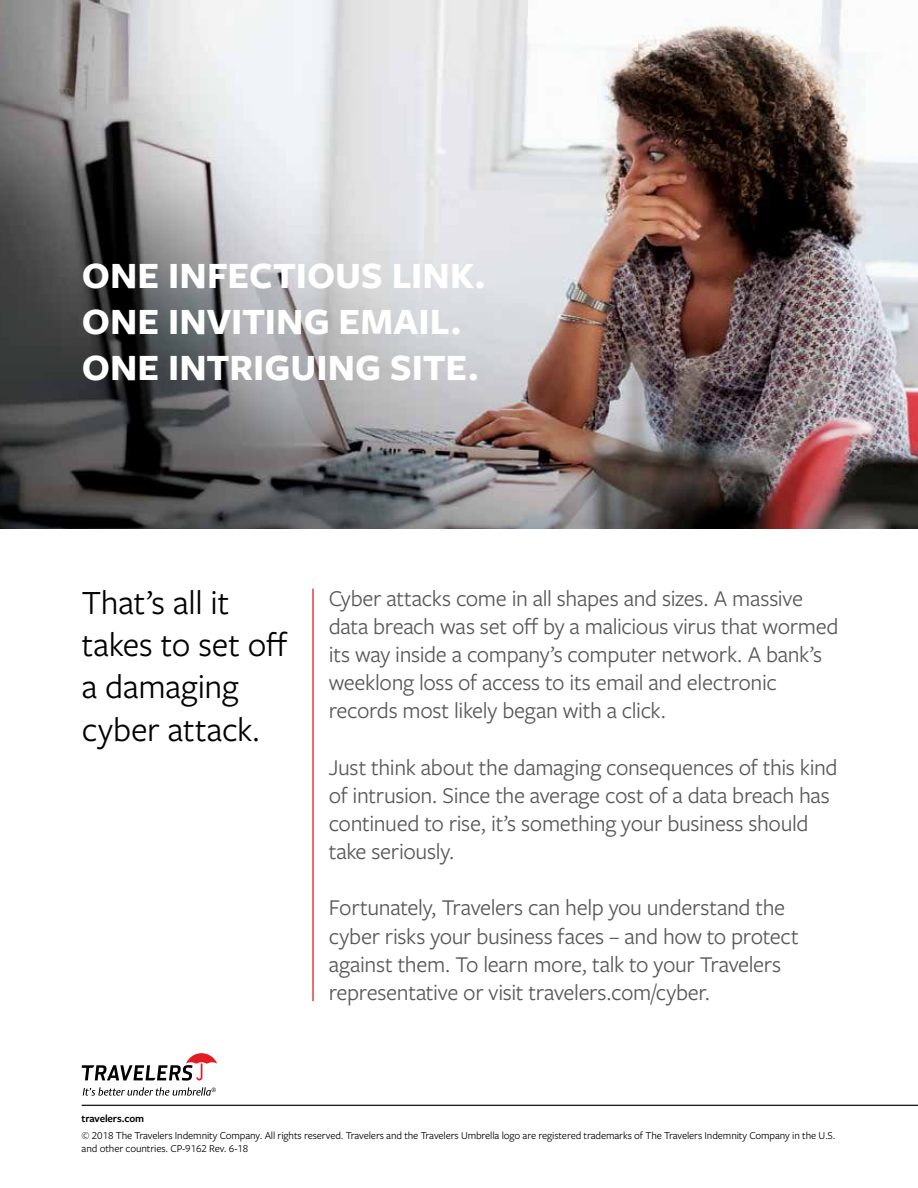
<style>
.page{position:relative;width:918px;height:1188px;background:#fff}
.page>*{position:absolute;margin:0;border:0;box-sizing:border-box;transform-origin:0 0}
.t1{font:700 38.55px/46.2px "Freight Sans Pro";color:#fff}
.t2{font:35.25px/42.2px "Freight Sans Pro";letter-spacing:-.005em;color:#000}
.t3{font:23.4px/28.2px "Freight Sans Pro";letter-spacing:-.015em;color:#58595b}
.t4{font:10.95px/13.2px "Freight Sans Pro";letter-spacing:-.01em;color:#000}
.t5{font:600 10.95px "Freight Sans Pro";letter-spacing:-.01em;color:#000}
</style>
<div class="page">
<img style="left:0;top:0;width:918px;height:529px">
<hr style="left:312px;top:589px;width:2px;height:412px;background:#e31b23">
<svg style="left:82px;top:1053px;width:135px;height:28px"></svg>
<svg style="left:83px;top:1087px;width:133px;height:9px"></svg>
<hr style="left:82px;top:1105px;width:836px;height:1px;background:#000">
<h1 class="t1" style="left:82px;top:251px;width:405px">ONE INFECTIOUS LINK.<br>ONE INVITING EMAIL.<br>ONE INTRIGUING SITE.</h1>
<h2 class="t2" style="left:82px;top:580px;width:208px">That’s all it takes to set off a damaging cyber attack.</h2>
<p class="t3" style="left:329px;top:583px;width:511px">Cyber attacks come in all shapes and sizes. A massive data breach was set off by a malicious virus that wormed its way inside a company’s computer network. A bank’s weeklong loss of access to its email and electronic records most likely began with a click.</p>
<p class="t3" style="left:329px;top:752px;width:510px">Just think about the damaging consequences of this kind of intrusion. Since the average cost of a data breach has continued to rise, it’s something your business should take seriously.</p>
<p class="t3" style="left:329px;top:893px;width:472px">Fortunately, Travelers can help you understand the cyber risks your business faces – and how to protect against them. To learn more, talk to your Travelers representative or visit travelers.com/cyber.</p>
<p class="t5" style="left:82px;top:1111px;width:64px">travelers.com</p>
<p class="t4" style="left:82px;top:1128px;width:755px">© 2018 The Travelers Indemnity Company. All rights reserved. Travelers and the Travelers Umbrella logo are registered trademarks of The Travelers Indemnity Company in the U.S. and other countries. CP-9162 Rev. 6-18</p>
</div>
